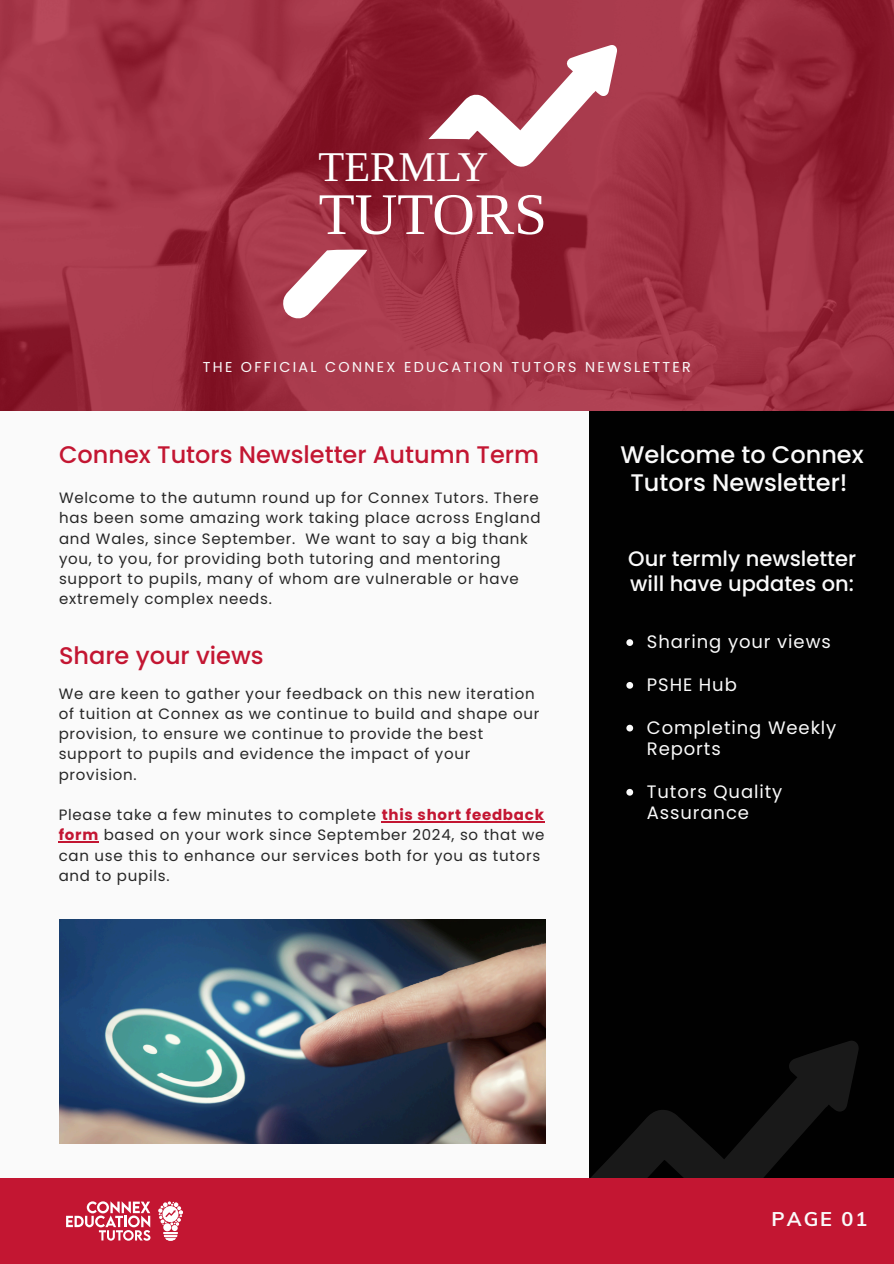
<style>
.page{position:relative;width:894px;height:1264px;background:#fff}
.page>*{position:absolute;margin:0;border:0;box-sizing:border-box;transform-origin:0 0}
.t1{font:58.95px "Liberation Serif";color:#fff}
.t2{font:42.3px "Liberation Serif";color:#fff}
.t3{font:500 24px "Poppins";color:#c31632}
.t4{font:500 24px/28.2px "Poppins";color:#fafafa;text-align:center}
.t5{font:500 21px/24.8px "Poppins";color:#fafafa}
.t6{font:700 19.8px "Muli";letter-spacing:.1em;color:#fafafa}
.t7{font:18px/21.3px "Poppins";letter-spacing:.05em;color:#fafafa}
.t8{font:15px/20.2px "Poppins";letter-spacing:.05em;color:#262626}
.t9{font:14.25px "Poppins";letter-spacing:.165em;color:#fafafa}
.s1{font-weight:700;color:#c31632}
</style>
<div class="page">
<div style="left:0;top:0;width:893px;height:1263px;background:#fafafa"></div>
<div style="left:589px;top:411px;width:304px;height:766px;background:#010101"></div>
<svg style="left:592px;top:1041px;width:267px;height:136px"></svg>
<img style="left:59px;top:919px;width:486px;height:223px">
<svg style="left:0;top:0;width:893px;height:411px;fill:#a33547"></svg>
<div style="left:0;top:1177px;width:893px;height:86px;background:#c31632"></div>
<svg style="left:66px;top:1201px;width:84px;height:39px"></svg>
<svg style="left:158px;top:1201px;width:25px;height:39px"></svg>
<svg style="left:428px;top:44px;width:189px;height:125px"></svg>
<svg style="left:282px;top:249px;width:85px;height:70px"></svg>
<svg style="left:626px;top:639px;width:7px;height:7px"></svg>
<svg style="left:626px;top:682px;width:7px;height:6px"></svg>
<svg style="left:626px;top:724px;width:7px;height:7px"></svg>
<svg style="left:626px;top:789px;width:7px;height:6px"></svg>
<hr style="left:381px;top:821px;width:163px;height:1px;background:#c31632">
<hr style="left:59px;top:841px;width:40px;height:1px;background:#c31632">
<h2 class="t2" style="left:318px;top:143px;width:171px">TERMLY</h2>
<h1 class="t1" style="left:318px;top:181px;width:230px">TUTORS</h1>
<p class="t9" style="left:203px;top:357px;width:489px">THE OFFICIAL CONNEX EDUCATION TUTORS NEWSLETTER</p>
<p class="t3" style="left:59px;top:437px;width:481px">Connex Tutors Newsletter Autumn Term</p>
<p class="t8" style="left:59px;top:487px;width:483px">Welcome to the autumn round up for Connex Tutors. There has been some amazing work taking place across England and Wales, since September. We want to say a big thank you, to you, for providing both tutoring and mentoring support to pupils, many of whom are vulnerable or have extremely complex needs.</p>
<p class="t3" style="left:59px;top:638px;width:206px">Share your views</p>
<p class="t8" style="left:59px;top:683px;width:482px">We are keen to gather your feedback on this new iteration of tuition at Connex as we continue to build and shape our provision, to ensure we continue to provide the best support to pupils and evidence the impact of your provision.</p>
<h1 class="t8" style="left:59px;top:804px;width:487px">Please take a few minutes to complete <span class="s1">this short feedback form</span> based on your work since September 2024, so that we can use this to enhance our services both for you as tutors and to pupils.</h1>
<p class="t4" style="left:620px;top:440px;width:245px">Welcome to Connex<br>Tutors Newsletter!</p>
<h5 class="t5" style="left:628px;top:546px;width:229px">Our termly newsletter will have updates on:</h5>
<p class="t7" style="left:646px;top:631px;width:185px">Sharing your views</p>
<h1 class="t7" style="left:646px;top:674px;width:91px">PSHE Hub</h1>
<h3 class="t7" style="left:646px;top:716px;width:191px">Completing Weekly<br>Reports</h3>
<p class="t7" style="left:646px;top:781px;width:137px">Tutors Quality<br>Assurance</p>
<p class="t6" style="left:771px;top:1206px;width:97px">PAGE 01</p>
</div>
